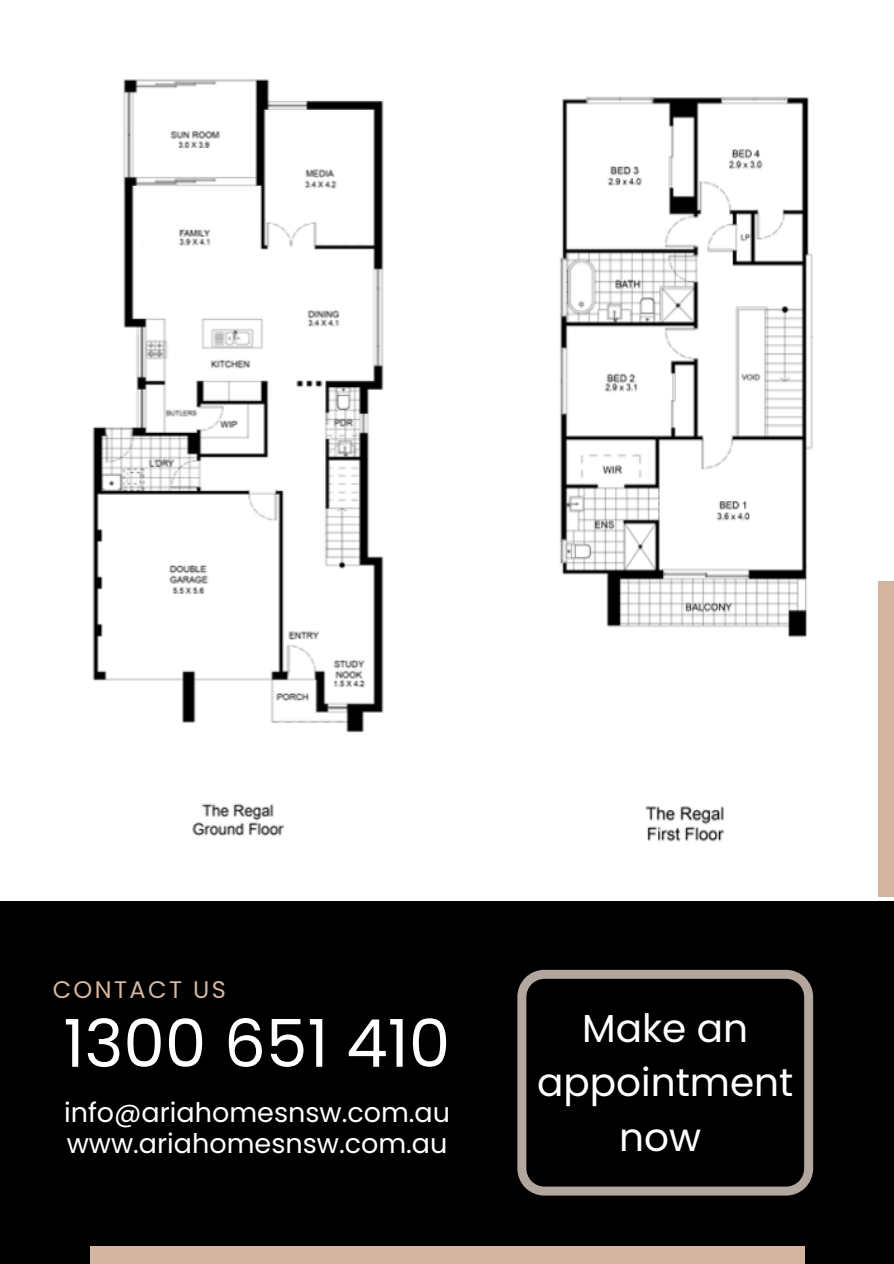
<style>
.page{position:relative;width:894px;height:1264px;background:#fff}
.page>*{position:absolute;margin:0;border:0;box-sizing:border-box;transform-origin:0 0}
.t1{font:66px "Poppins";color:#fff}
.t2{font:39px/54.6px "Poppins";color:#fff;text-align:center}
.t3{font:27px "Poppins";color:#fff}
.t4{font:24px "Poppins";letter-spacing:.1em;color:#d4b6a0}
</style>
<div class="page">
<div style="left:0;top:901px;width:893px;height:362px;background:#000"></div>
<div style="left:90px;top:1246px;width:714px;height:17px;background:#d4b6a0"></div>
<div style="left:878px;top:581px;width:15px;height:315px;background:#d4b6a0"></div>
<svg style="left:517px;top:969px;width:295px;height:226px"></svg>
<img style="left:92px;top:79px;width:721px;height:763px">
<h1 class="t4" style="left:53px;top:972px;width:175px">CONTACT US</h1>
<h3 class="t1" style="left:63px;top:997px;width:388px">1300 651 410</h3>
<h3 class="t3" style="left:64px;top:1093px;width:387px">info@ariahomesnsw.com.au</h3>
<h2 class="t3" style="left:67px;top:1124px;width:382px">www.ariahomesnsw.com.au</h2>
<p class="t2" style="left:537px;top:1000px;width:258px">Make an appointment now</p>
</div>
